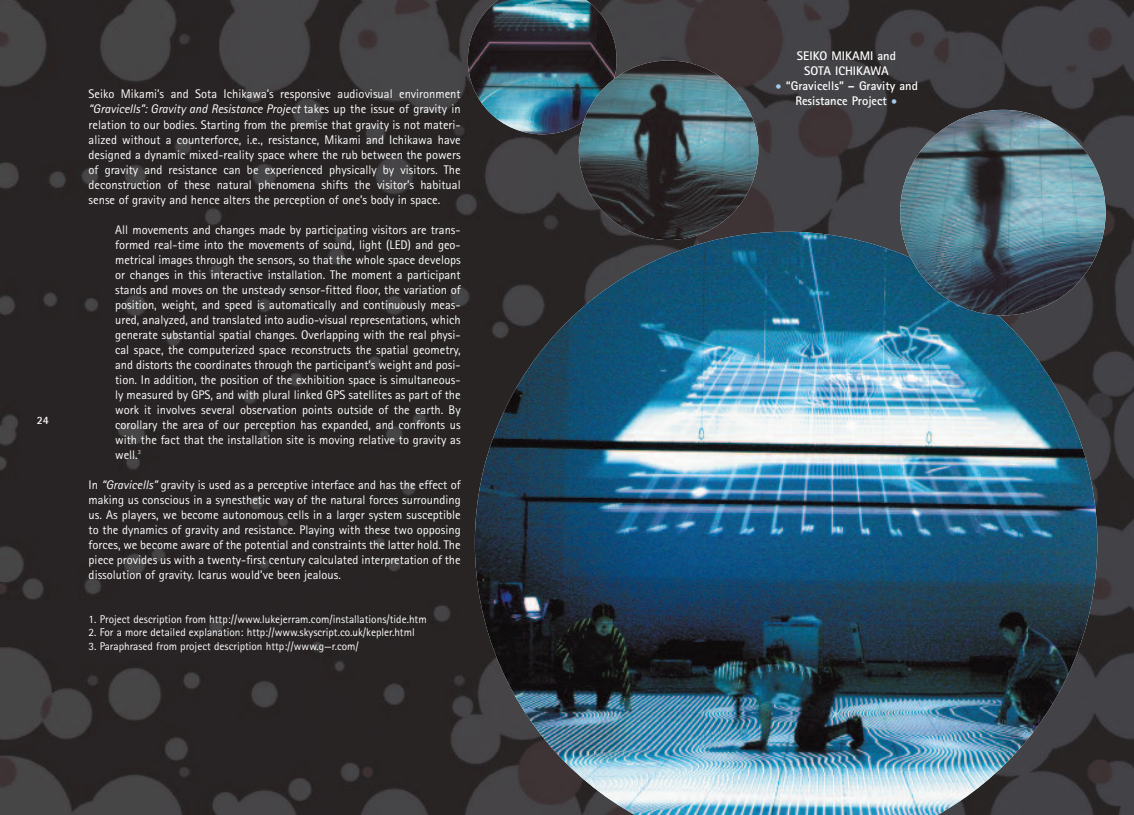
<style>
.page{position:relative;width:1134px;height:815px;background:#fff}
.page>*{position:absolute;margin:0;border:0;box-sizing:border-box;transform-origin:0 0}
.t1{font:12.5px/15px "Agfa Rotis Sans Serif";color:#fff;text-align:justify}
.t2{font:700 12.5px/15px "Agfa Rotis Sans Serif";color:#fff;text-align:center}
.t3{font:11.25px "Agfa Rotis Sans Serif";color:#fff}
.t4{font:700 11.25px "Agfa Rotis Sans Serif";color:#fff}
.s1{font-style:italic}
.s2{color:#a3cbeb}
</style>
<div class="page">
<img style="left:0;top:0;width:1134px;height:815px">
<img style="left:468px;top:0;width:149px;height:134px">
<img style="left:475px;top:232px;width:622px;height:583px">
<img style="left:900px;top:110px;width:206px;height:205px;border-radius:50%">
<img style="left:579px;top:60px;width:179px;height:180px;border-radius:50%">
<p class="t4" style="left:37px;top:417px;width:14px">24</p>
<p class="t1" style="left:89px;top:88px;width:374px">Seiko Mikami’s and Sota Ichikawa’s responsive audiovisual environment <span class="s1">“Gravicells”: Gravity and Resistance Project</span> takes up the issue of gravity in relation to our bodies. Starting from the premise that gravity is not materi&shy;alized without a counterforce, i.e., resistance, Mikami and Ichikawa have designed a dynamic mixed-reality space where the rub between the powers of gravity and resistance can be experienced physically by visitors. The deconstruction of these natural phenomena shifts the visitor’s habitual sense of gravity and hence alters the perception of one’s body in space.</p>
<p class="t1" style="left:115px;top:223px;width:347px">All movements and changes made by participating visitors are trans&shy;formed real-time into the movements of sound, light (LED) and geo&shy;metrical images through the sensors, so that the whole space develops or changes in this interactive installation. The moment a participant stands and moves on the unsteady sensor-fitted floor, the variation of position, weight, and speed is automatically and continuously meas&shy;ured, analyzed, and translated into audio-visual representations, which generate substantial spatial changes. Overlapping with the real physi&shy;cal space, the computerized space reconstructs the spatial geometry, and distorts the coordinates through the participant’s weight and posi&shy;tion. In addition, the position of the exhibition space is simultaneous&shy;ly measured by GPS, and with plural linked GPS satellites as part of the work it involves several observation points outside of the earth. By corollary the area of our perception has expanded, and confronts us with the fact that the installation site is moving relative to gravity as well.<sup>3</sup></p>
<p class="t1" style="left:89px;top:478px;width:374px">In <span class="s1">“Gravicells”</span> gravity is used as a perceptive interface and has the effect of making us conscious in a synesthetic way of the natural forces surrounding us. As players, we become autonomous cells in a larger system susceptible to the dynamics of gravity and resistance. Playing with these two opposing forces, we become aware of the potential and constraints the latter hold. The piece provides us with a twenty-first century calculated interpretation of the dissolution of gravity. Icarus would’ve been jealous.</p>
<p class="t3" style="left:89px;top:615px;width:340px">1. Project description from http://www.lukejerram.com/installations/tide.htm</p>
<p class="t3" style="left:89px;top:629px;width:328px">2. For a more detailed explanation: http://www.skyscript.co.uk/kepler.html</p>
<p class="t3" style="left:89px;top:642px;width:272px">3. Paraphrased from project description http://www.g—r.com/</p>
<p class="t2" style="left:797px;top:50px;width:101px">SEIKO MIKAMI and<br>SOTA ICHIKAWA</p>
<p class="t2" style="left:775px;top:80px;width:144px"><span class="s2">•</span> “Gravicells” – Gravity and<br>Resistance Project <span class="s2">•</span></p>
</div>
